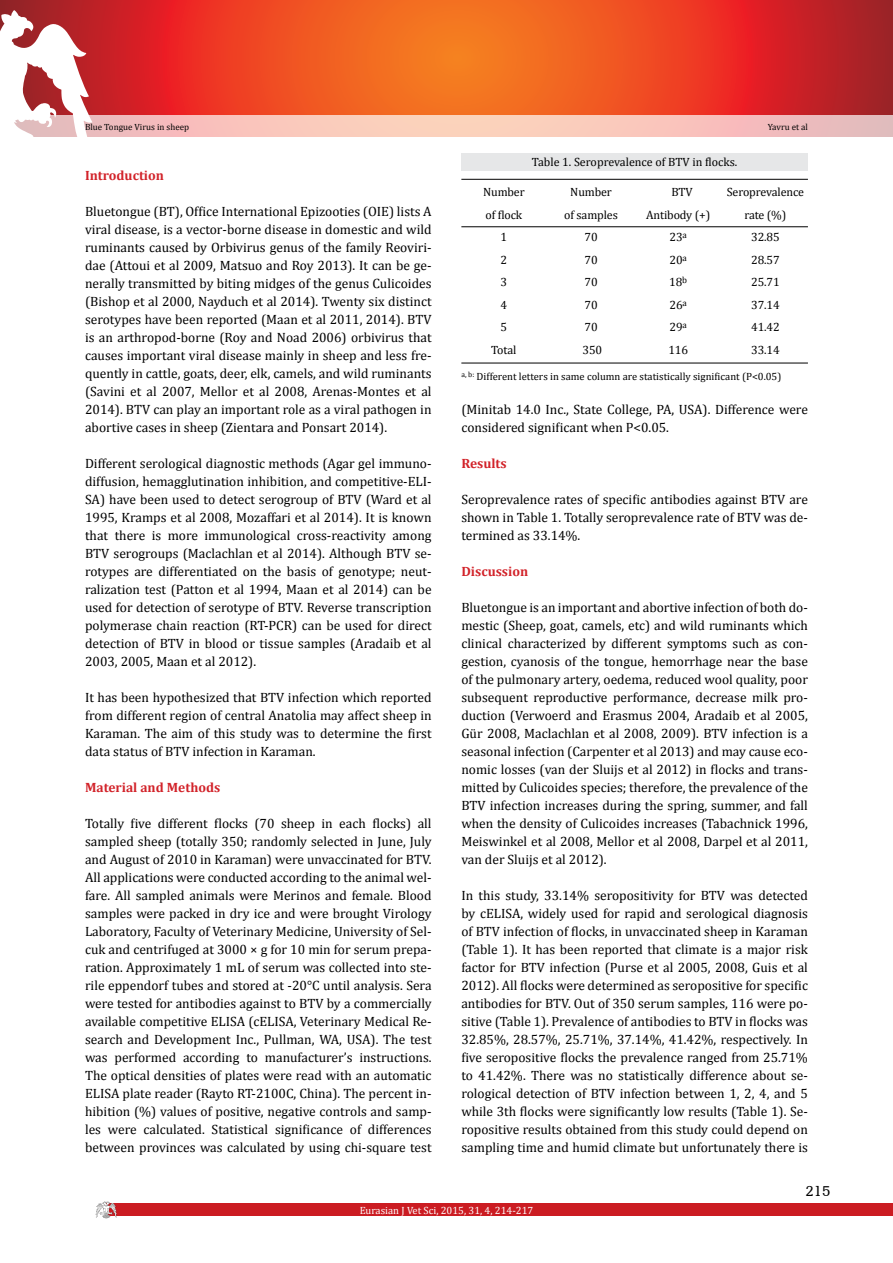
<style>
.page{position:relative;width:893px;height:1263px;background:#fff}
.page>*{position:absolute;margin:0;border:0;box-sizing:border-box;transform-origin:0 0}
.t1{font:15px "Humanist Slabserif 712 BT";color:#000}
.t2{font:13.5px/18px "Cambria";color:#000;text-align:justify}
.t3{font:700 13.5px "Cambria";color:#d2232a}
.t4{font:12px/22.5px "Cambria";letter-spacing:-.01em;color:#000;text-align:center}
.t5{font:10.5px "Cambria";color:#000}
.t6{font:10.5px "Cambria";color:#fff}
.t7{font:9px "Cambria";color:#000}
</style>
<div class="page">
<svg style="left:0;top:0;width:893px;height:115px;background:#e44623"></svg>
<div style="left:106px;top:1203px;width:787px;height:13px;background:#cb1c22"></div>
<svg style="left:0;top:10px;width:92px;height:127px"></svg>
<svg style="left:96px;top:1201px;width:21px;height:17px"></svg>
<svg style="left:0;top:115px;width:893px;height:21px;background:#f5c7bf"></svg>
<div style="left:461px;top:153px;width:347px;height:17px;background:#e6e7e8"></div>
<hr style="left:461px;top:179px;width:347px;height:1px;background:#000">
<hr style="left:461px;top:226px;width:347px;height:1px;background:#000">
<hr style="left:461px;top:363px;width:347px;height:1px;background:#000">
<p class="t7" style="left:85px;top:121px;width:106px">Blue Tongue Virus in sheep</p>
<p class="t7" style="left:768px;top:121px;width:42px">Yavru et al</p>
<p class="t3" style="left:85px;top:166px;width:80px">Introduction</p>
<p class="t2" style="left:85px;top:202px;width:348px">Bluetongue (BT), Office International Epizooties (OIE) lists A viral disease, is a vector-borne disease in domestic and wild ruminants caused by Orbivirus genus of the family Reoviri&shy;dae (Attoui et al 2009, Matsuo and Roy 2013). It can be ge&shy;nerally transmitted by biting midges of the genus Culicoides (Bishop et al 2000, Nayduch et al 2014). Twenty six distinct serotypes have been reported (Maan et al 2011, 2014). BTV is an arthropod-borne (Roy and Noad 2006) orbivirus that causes important viral disease mainly in sheep and less fre&shy;quently in cattle, goats, deer, elk, camels, and wild ruminants (Savini et al 2007, Mellor et al 2008, Arenas-Montes et al 2014). BTV can play an important role as a viral pathogen in abortive cases in sheep (Zientara and Ponsart 2014).</p>
<p class="t2" style="left:85px;top:454px;width:348px">Different serological diagnostic methods (Agar gel immuno&shy;diffusion, hemagglutination inhibition, and competitive-ELI-SA) have been used to detect serogroup of BTV (Ward et al 1995, Kramps et al 2008, Mozaffari et al 2014). It is known that there is more immunological cross-reactivity among BTV serogroups (Maclachlan et al 2014). Although BTV se&shy;rotypes are differentiated on the basis of genotype; neut&shy;ralization test (Patton et al 1994, Maan et al 2014) can be used for detection of serotype of BTV. Reverse transcription polymerase chain reaction (RT-PCR) can be used for direct detection of BTV in blood or tissue samples (Aradaib et al 2003, 2005, Maan et al 2012).</p>
<p class="t2" style="left:85px;top:688px;width:348px">It has been hypothesized that BTV infection which reported from different region of central Anatolia may affect sheep in Karaman. The aim of this study was to determine the first data status of BTV infection in Karaman.</p>
<p class="t3" style="left:85px;top:778px;width:137px">Material and Methods</p>
<p class="t2" style="left:85px;top:814px;width:348px">Totally five different flocks (70 sheep in each flocks) all sampled sheep (totally 350; randomly selected in June, July and August of 2010 in Karaman) were unvaccinated for BTV.<br>All applications were conducted according to the animal wel&shy;fare. All sampled animals were Merinos and female. Blood samples were packed in dry ice and were brought Virology Laboratory, Faculty of Veterinary Medicine, University of Sel&shy;cuk and centrifuged at 3000 × g for 10 min for serum prepa&shy;ration. Approximately 1 mL of serum was collected into ste&shy;rile eppendorf tubes and stored at -20°C until analysis. Sera were tested for antibodies against to BTV by a commercially available competitive ELISA (cELISA, Veterinary Medical Re&shy;search and Development Inc., Pullman, WA, USA). The test was performed according to manufacturer’s instructions.<br>The optical densities of plates were read with an automatic ELISA plate reader (Rayto RT-2100C, China). The percent in&shy;hibition (%) values of positive, negative controls and samp&shy;les were calculated. Statistical significance of differences between provinces was calculated by using chi-square test</p>
<p class="t4" style="left:532px;top:151px;width:207px">Table 1. Seroprevalence of BTV in flocks.</p>
<p class="t4" style="left:483px;top:181px;width:43px">Number of flock<br>1<br>2<br>3<br>4<br>5<br>Total</p>
<p class="t4" style="left:564px;top:181px;width:55px">Number of samples<br>70<br>70<br>70<br>70<br>70<br>350</p>
<p class="t4" style="left:671px;top:181px;width:23px">BTV</p>
<p class="t4" style="left:646px;top:203px;width:66px">Antibody (+)</p>
<p class="t4" style="left:669px;top:226px;width:19px">23<sup>a</sup></p>
<p class="t4" style="left:669px;top:248px;width:19px">20<sup>a</sup></p>
<p class="t4" style="left:669px;top:271px;width:19px">18<sup>b</sup></p>
<p class="t4" style="left:669px;top:293px;width:19px">26<sup>a</sup></p>
<p class="t4" style="left:669px;top:316px;width:19px">29<sup>a</sup></p>
<p class="t4" style="left:668px;top:338px;width:21px">116</p>
<p class="t4" style="left:727px;top:181px;width:79px">Seroprevalence rate (%)<br>32.85<br>28.57<br>25.71<br>37.14<br>41.42<br>33.14</p>
<p class="t5" style="left:461px;top:371px;width:322px"><sup>a,</sup> <sup>b:</sup> Different letters in same column are statistically significant (P&lt;0.05)</p>
<p class="t2" style="left:461px;top:400px;width:348px">(Minitab 14.0 Inc., State College, PA, USA). Difference were considered significant when P&lt;0.05.</p>
<p class="t3" style="left:461px;top:454px;width:47px">Results</p>
<p class="t2" style="left:461px;top:490px;width:348px">Seroprevalence rates of specific antibodies against BTV are shown in Table 1. Totally seroprevalence rate of BTV was de&shy;termined as 33.14%.</p>
<p class="t3" style="left:461px;top:562px;width:68px">Discussion</p>
<p class="t2" style="left:461px;top:598px;width:348px">Bluetongue is an important and abortive infection of both do&shy;mestic (Sheep, goat, camels, etc) and wild ruminants which clinical characterized by different symptoms such as con&shy;gestion, cyanosis of the tongue, hemorrhage near the base of the pulmonary artery, oedema, reduced wool quality, poor subsequent reproductive performance, decrease milk pro&shy;duction (Verwoerd and Erasmus 2004, Aradaib et al 2005, Gür 2008, Maclachlan et al 2008, 2009). BTV infection is a seasonal infection (Carpenter et al 2013) and may cause eco&shy;nomic losses (van der Sluijs et al 2012) in flocks and trans&shy;mitted by Culicoides species; therefore, the prevalence of the BTV infection increases during the spring, summer, and fall when the density of Culicoides increases (Tabachnick 1996, Meiswinkel et al 2008, Mellor et al 2008, Darpel et al 2011, van der Sluijs et al 2012).</p>
<p class="t2" style="left:461px;top:886px;width:348px">In this study, 33.14% seropositivity for BTV was detected by cELISA, widely used for rapid and serological diagnosis of BTV infection of flocks, in unvaccinated sheep in Karaman (Table 1). It has been reported that climate is a major risk factor for BTV infection (Purse et al 2005, 2008, Guis et al 2012). All flocks were determined as seropositive for specific antibodies for BTV. Out of 350 serum samples, 116 were po&shy;sitive (Table 1). Prevalence of antibodies to BTV in flocks was 32.85%, 28.57%, 25.71%, 37.14%, 41.42%, respectively. In five seropositive flocks the prevalence ranged from 25.71% to 41.42%. There was no statistically difference about se&shy;rological detection of BTV infection between 1, 2, 4, and 5 while 3th flocks were significantly low results (Table 1). Se&shy;ropositive results obtained from this study could depend on sampling time and humid climate but unfortunately there is</p>
<p class="t1" style="left:805px;top:1181px;width:27px">215</p>
<p class="t6" style="left:360px;top:1204px;width:175px">Eurasian J Vet Sci, 2015, 31, 4, 214-217</p>
</div>
